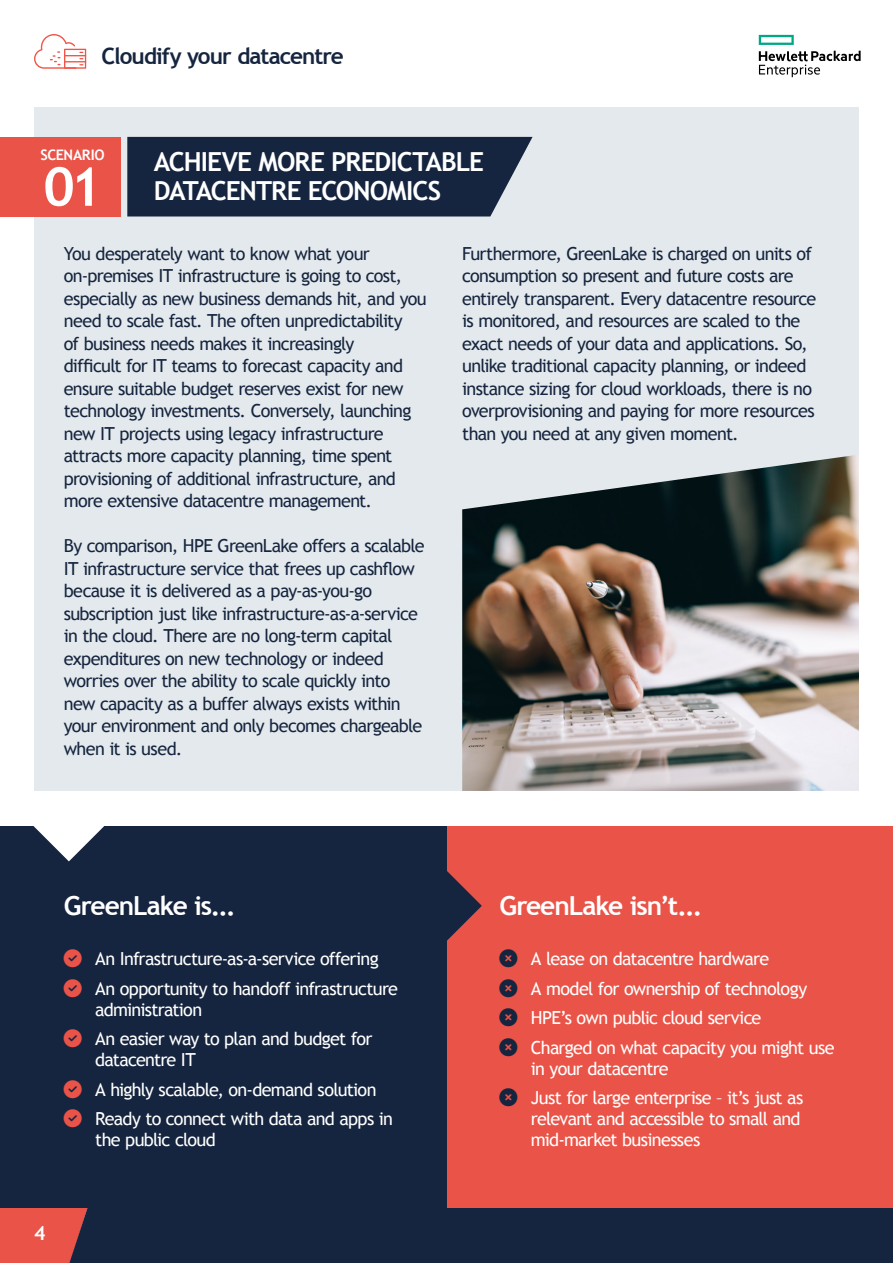
<style>
.page{position:relative;width:893px;height:1263px;background:#fff}
.page>*{position:absolute;margin:0;border:0;box-sizing:border-box;transform-origin:0 0}
.t1{font:700 53.55px "Trebuchet MS";color:#fff}
.t2{font:700 26.25px/28.7px "Trebuchet MS";letter-spacing:-.04em;color:#fff}
.t3{font:700 22.5px "Trebuchet MS";letter-spacing:-.04em;color:#16253f}
.t4{font:700 19.5px "Trebuchet MS";color:#fff}
.t5{font:18px/22.5px "Trebuchet MS";letter-spacing:-.04em;color:#16253f}
.t6{font:18px/21px "Trebuchet MS";letter-spacing:-.04em;color:#fff}
.t7{font:700 14.55px "Trebuchet MS";letter-spacing:-.02em;color:#fff}
.s1{color:#ea5347}
.s2{color:#16253f}
</style>
<div class="page">
<div style="left:0;top:1208px;width:69px;height:55px;background:#ea5347"></div>
<div style="left:69px;top:1208px;width:824px;height:55px;background:#16253f"></div>
<svg style="left:34px;top:34px;width:52px;height:35px"></svg>
<svg style="left:758px;top:34px;width:103px;height:44px"></svg>
<div style="left:34px;top:107px;width:825px;height:684px;background:#e3e9ec"></div>
<div style="left:127px;top:137px;width:406px;height:79px;background:#16253f"></div>
<div style="left:0;top:137px;width:120px;height:79px;background:#ea5347"></div>
<div style="left:446px;top:826px;width:447px;height:382px;background:#ea5347"></div>
<div style="left:0;top:826px;width:446px;height:382px;background:#16253f"></div>
<svg style="left:34px;top:826px;width:70px;height:35px"></svg>
<svg style="left:446px;top:870px;width:36px;height:71px"></svg>
<img style="left:462px;top:455px;width:397px;height:336px">
<p class="t3" style="left:102px;top:42px;width:244px">Cloudify your datacentre</p>
<p class="t7" style="left:40px;top:146px;width:66px">SCENARIO</p>
<h1 class="t1" style="left:43px;top:153px;width:60px">01</h1>
<h2 class="t2" style="left:154px;top:148px;width:332px">ACHIEVE MORE PREDICTABLE<br>DATACENTRE ECONOMICS</h2>
<p class="t5" style="left:64px;top:242px;width:364px">You desperately want to know what your on-premises IT infrastructure is going to cost, especially as new business demands hit, and you need to scale fast. The often unpredictability<br>of business needs makes it increasingly<br>difficult for IT teams to forecast capacity and ensure suitable budget reserves exist for new technology investments. Conversely, launching new IT projects using legacy infrastructure attracts more capacity planning, time spent provisioning of additional infrastructure, and more extensive datacentre management.</p>
<p class="t5" style="left:64px;top:535px;width:362px">By comparison, HPE GreenLake offers a scalable IT infrastructure service that frees up cashflow because it is delivered as a pay-as-you-go subscription just like infrastructure-as-a-service in the cloud. There are no long-term capital expenditures on new technology or indeed worries over the ability to scale quickly into new capacity as a buffer always exists within your environment and only becomes chargeable when it is used.</p>
<p class="t5" style="left:462px;top:242px;width:356px">Furthermore, GreenLake is charged on units of consumption so present and future costs are entirely transparent. Every datacentre resource is monitored, and resources are scaled to the exact needs of your data and applications. So, unlike traditional capacity planning, or indeed instance sizing for cloud workloads, there is no overprovisioning and paying for more resources than you need at any given moment.</p>
<h2 class="t2" style="left:64px;top:891px;width:173px">GreenLake is...</h2>
<h2 class="t2" style="left:499px;top:891px;width:204px">GreenLake isn’t...</h2>
<p class="t6" style="left:64px;top:948px;width:316px"><span class="s1">●</span> An Infrastructure-as-a-service offering</p>
<p class="t6" style="left:95px;top:978px;width:304px;text-indent:-32px"><span class="s1">●</span> An opportunity to handoff infrastructure administration</p>
<p class="t6" style="left:95px;top:1028px;width:279px;text-indent:-32px"><span class="s1">●</span> An easier way to plan and budget for datacentre IT</p>
<p class="t6" style="left:64px;top:1079px;width:314px"><span class="s1">●</span> A highly scalable, on-demand solution</p>
<p class="t6" style="left:95px;top:1108px;width:299px;text-indent:-32px"><span class="s1">●</span> Ready to connect with data and apps in the public cloud</p>
<p class="t4" style="left:34px;top:1220px;width:13px">4</p>
<p class="t6" style="left:499px;top:948px;width:271px"><span class="s2">●</span> A lease on datacentre hardware</p>
<p class="t6" style="left:499px;top:978px;width:309px"><span class="s2">●</span> A model for ownership of technology</p>
<p class="t6" style="left:499px;top:1007px;width:263px"><span class="s2">●</span> HPE’s own public cloud service</p>
<p class="t6" style="left:531px;top:1037px;width:305px;text-indent:-32px"><span class="s2">●</span> Charged on what capacity you might use in your datacentre</p>
<p class="t6" style="left:531px;top:1087px;width:274px;text-indent:-31px"><span class="s2">●</span> Just for large enterprise – it’s just as relevant and accessible to small and mid-market businesses</p>
</div>
